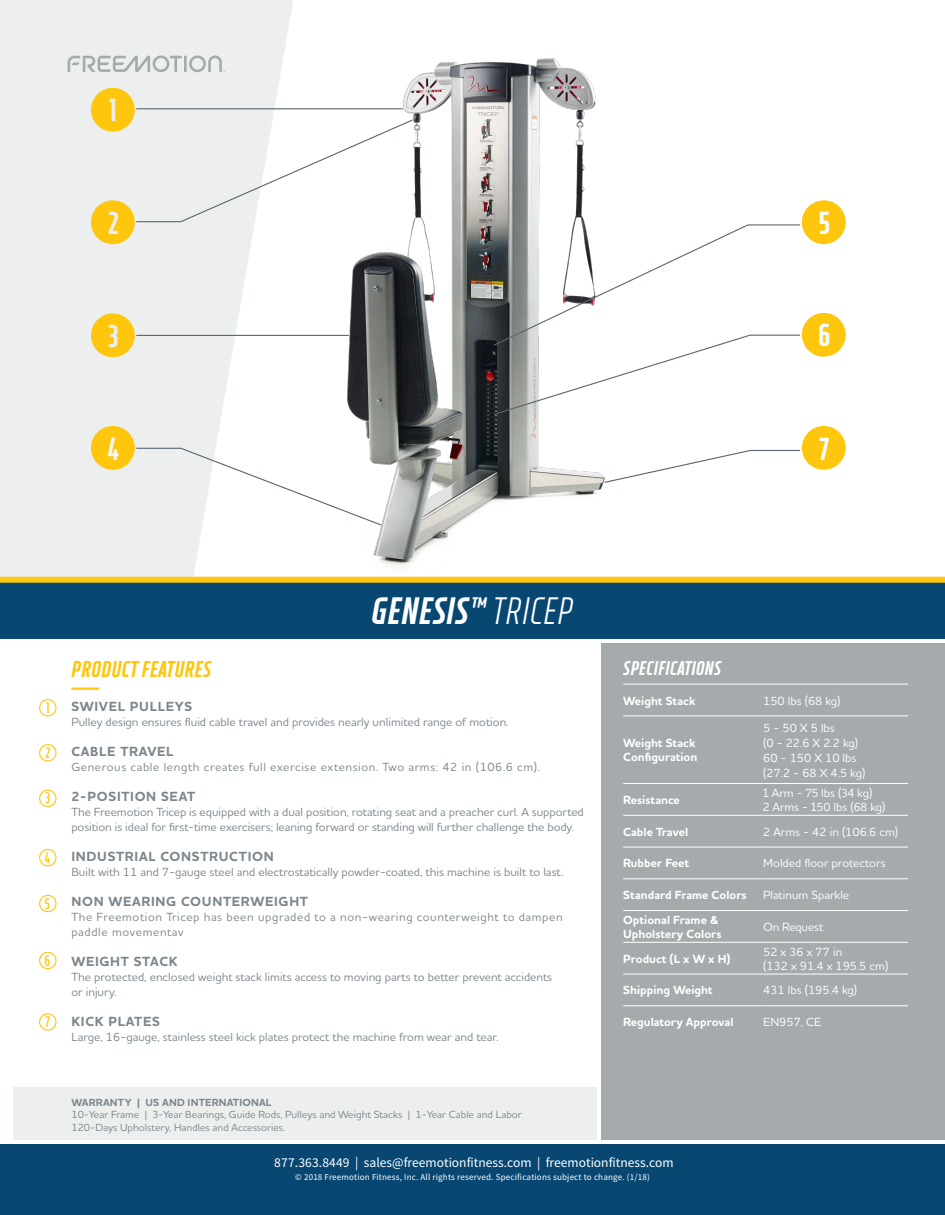
<style>
.page{position:relative;width:945px;height:1215px;background:#fff}
.page>*{position:absolute;margin:0;border:0;box-sizing:border-box;transform-origin:0 0}
.t1{font:italic 900 condensed 37.5px "XXII Neue Norm";letter-spacing:.015em;color:#fff}
.t2{font:900 condensed 31.35px "XXII Neue Norm";color:#edefef}
.t3{font:900 condensed 31.35px "XXII Neue Norm";color:#fff}
.t4{font:900 condensed 31.35px "XXII Neue Norm";color:#f4f5f4}
.t5{font:italic 900 condensed 22.5px "XXII Neue Norm";letter-spacing:.025em;color:#fec60d}
.t6{font:italic 900 condensed 19.5px "XXII Neue Norm";letter-spacing:.025em;color:#fff}
.t7{font:700 condensed 15px "XXII Neue Norm";color:#fec60d}
.t8{font:700 13.5px "Houschka Alt Pro";letter-spacing:.05em;color:#7c868d}
.t9{font:13.5px "Source Sans Pro";color:#fff}
.t10{font:500 12px/15px "Houschka Alt Pro";color:#7c868d}
.t11{font:500 12px/15px "Houschka Alt Pro";color:#fff}
.t12{font:700 12px/14.4px "Houschka Alt Pro";color:#fff}
.t13{font:500 12px/15px "Houschka Alt Pro";letter-spacing:.05em;color:#7c868d}
.t14{font:500 10.5px/12.6px "Houschka Alt Pro";color:#7c868d}
.t15{font:700 10.5px "Houschka Alt Pro";letter-spacing:.015em;color:#7c868d}
.t16{font:9px "Source Sans Pro";letter-spacing:.02em;color:#fff}
.s1{font-weight:400}
</style>
<div class="page">
<svg style="left:0;top:0;width:293px;height:577px;background:#eff1f1"></svg>
<div style="left:0;top:1144px;width:945px;height:71px;background:#074772"></div>
<img style="left:295px;top:58px;width:349px;height:519px">
<hr style="left:133px;top:108px;width:270px;height:1px;background:#5b6670">
<hr style="left:133px;top:335px;width:216px;height:1px;background:#5b6670">
<svg style="left:132px;top:119px;width:282px;height:104px"></svg>
<svg style="left:132px;top:447px;width:251px;height:79px"></svg>
<div style="left:90px;top:87px;width:46px;height:45px;background:#fec60d;border-radius:50%"></div>
<div style="left:89px;top:86px;width:47px;height:47px;border:2px solid #edefef;border-radius:50%"></div>
<div style="left:90px;top:200px;width:46px;height:45px;background:#fec60d;border-radius:50%"></div>
<div style="left:89px;top:199px;width:47px;height:47px;border:2px solid #edefef;border-radius:50%"></div>
<div style="left:90px;top:313px;width:46px;height:45px;background:#fec60d;border-radius:50%"></div>
<div style="left:89px;top:312px;width:47px;height:47px;border:2px solid #edefef;border-radius:50%"></div>
<svg style="left:603px;top:449px;width:197px;height:35px"></svg>
<svg style="left:492px;top:224px;width:308px;height:192px"></svg>
<div style="left:801px;top:200px;width:45px;height:45px;background:#fec60d;border-radius:50%"></div>
<div style="left:800px;top:199px;width:47px;height:47px;border:2px solid #fff;border-radius:50%"></div>
<div style="left:801px;top:312px;width:45px;height:45px;background:#fec60d;border-radius:50%"></div>
<div style="left:800px;top:311px;width:47px;height:47px;border:2px solid #fff;border-radius:50%"></div>
<div style="left:801px;top:425px;width:45px;height:46px;background:#fec60d;border-radius:50%"></div>
<div style="left:800px;top:424px;width:47px;height:47px;border:2px solid #fff;border-radius:50%"></div>
<div style="left:90px;top:425px;width:46px;height:46px;background:#fec60d;border-radius:50%"></div>
<div style="left:89px;top:424px;width:47px;height:47px;border:2px solid #edefef;border-radius:50%"></div>
<svg style="left:68px;top:55px;width:157px;height:17px;background:#d1d5d5"></svg>
<hr style="left:71px;top:688px;width:28px;height:2px;background:#fec60d">
<div style="left:39px;top:790px;width:18px;height:17px;border:1px solid #fec60d;border-radius:50%"></div>
<div style="left:39px;top:849px;width:18px;height:17px;border:1px solid #fec60d;border-radius:50%"></div>
<div style="left:39px;top:895px;width:18px;height:17px;border:1px solid #fec60d;border-radius:50%"></div>
<div style="left:39px;top:952px;width:18px;height:17px;border:1px solid #fec60d;border-radius:50%"></div>
<div style="left:39px;top:1013px;width:18px;height:18px;border:1px solid #fec60d;border-radius:50%"></div>
<div style="left:39px;top:744px;width:18px;height:18px;border:1px solid #fec60d;border-radius:50%"></div>
<div style="left:39px;top:699px;width:18px;height:17px;border:1px solid #fec60d;border-radius:50%"></div>
<div style="left:0;top:583px;width:945px;height:56px;background:#074772"></div>
<div style="left:602px;top:643px;width:343px;height:496px;background:#a5abad"></div>
<div style="left:14px;top:1087px;width:583px;height:52px;background:#edefef"></div>
<hr style="left:623px;top:684px;width:140px;height:1px;background:#fff">
<hr style="left:763px;top:684px;width:145px;height:1px;background:#fff">
<hr style="left:623px;top:715px;width:140px;height:1px;background:#fff">
<hr style="left:763px;top:715px;width:145px;height:1px;background:#fff">
<hr style="left:623px;top:783px;width:140px;height:1px;background:#fff">
<hr style="left:763px;top:783px;width:145px;height:1px;background:#fff">
<hr style="left:623px;top:815px;width:140px;height:1px;background:#fff">
<hr style="left:763px;top:815px;width:145px;height:1px;background:#fff">
<hr style="left:623px;top:847px;width:140px;height:1px;background:#fff">
<hr style="left:763px;top:847px;width:145px;height:1px;background:#fff">
<hr style="left:623px;top:878px;width:140px;height:1px;background:#fff">
<hr style="left:763px;top:878px;width:145px;height:1px;background:#fff">
<hr style="left:623px;top:910px;width:140px;height:1px;background:#fff">
<hr style="left:763px;top:910px;width:145px;height:1px;background:#fff">
<hr style="left:623px;top:942px;width:140px;height:1px;background:#fff">
<hr style="left:763px;top:942px;width:145px;height:1px;background:#fff">
<hr style="left:623px;top:974px;width:140px;height:1px;background:#fff">
<hr style="left:763px;top:974px;width:145px;height:1px;background:#fff">
<hr style="left:623px;top:1005px;width:140px;height:1px;background:#fff">
<hr style="left:763px;top:1005px;width:145px;height:1px;background:#fff">
<div style="left:0;top:577px;width:945px;height:6px;background:#fec60d"></div>
<h2 class="t2" style="left:107px;top:92px;width:14px">1</h2>
<h2 class="t2" style="left:107px;top:204px;width:14px">2</h2>
<h2 class="t2" style="left:107px;top:317px;width:14px">3</h2>
<h2 class="t3" style="left:818px;top:204px;width:14px">5</h2>
<h2 class="t3" style="left:818px;top:317px;width:14px">6</h2>
<h2 class="t4" style="left:107px;top:430px;width:14px">4</h2>
<h2 class="t3" style="left:818px;top:430px;width:14px">7</h2>
<p class="t7" style="left:45px;top:699px;width:7px">1</p>
<p class="t7" style="left:45px;top:744px;width:7px">2</p>
<p class="t7" style="left:45px;top:789px;width:7px">3</p>
<p class="t7" style="left:45px;top:849px;width:7px">4</p>
<p class="t7" style="left:45px;top:895px;width:7px">5</p>
<p class="t7" style="left:45px;top:952px;width:7px">6</p>
<p class="t7" style="left:45px;top:1013px;width:7px">7</p>
<h3 class="t5" style="left:72px;top:656px;width:141px">PRODUCT FEATURES</h3>
<h1 class="t1" style="left:372px;top:588px;width:203px">GENESIS™ <span class="s1">TRICEP</span></h1>
<p class="t8" style="left:71px;top:697px;width:122px">SWIVEL PULLEYS</p>
<p class="t10" style="left:71px;top:714px;width:439px">Pulley design ensures fluid cable travel and provides nearly unlimited range of motion.</p>
<p class="t8" style="left:71px;top:742px;width:104px">CABLE TRAVEL</p>
<p class="t13" style="left:71px;top:759px;width:470px">Generous cable length creates full exercise extension. Two arms: 42 in (106.6 cm).</p>
<p class="t8" style="left:71px;top:787px;width:125px">2-POSITION SEAT</p>
<p class="t10" style="left:71px;top:804px;width:514px">The Freemotion Tricep is equipped with a dual position, rotating seat and a preacher curl. A supported position is ideal for first-time exercisers; leaning forward or standing will further challenge the body.</p>
<p class="t8" style="left:71px;top:847px;width:204px">INDUSTRIAL CONSTRUCTION</p>
<p class="t10" style="left:71px;top:864px;width:494px">Built with 11 and 7-gauge steel and electrostatically powder-coated, this machine is built to last.</p>
<p class="t8" style="left:71px;top:892px;width:238px">NON WEARING COUNTERWEIGHT</p>
<p class="t13" style="left:71px;top:909px;width:493px">The Freemotion Tricep has been upgraded to a non-wearing counterweight to dampen paddle movementav</p>
<p class="t8" style="left:71px;top:952px;width:108px">WEIGHT STACK</p>
<p class="t10" style="left:71px;top:969px;width:482px">The protected, enclosed weight stack limits access to moving parts to better prevent accidents or injury.</p>
<p class="t8" style="left:71px;top:1012px;width:90px">KICK PLATES</p>
<p class="t10" style="left:71px;top:1029px;width:429px">Large, 16-gauge, stainless steel kick plates protect the machine from wear and tear.</p>
<h3 class="t6" style="left:623px;top:656px;width:99px">SPECIFICATIONS</h3>
<p class="t12" style="left:623px;top:694px;width:74px">Weight Stack</p>
<p class="t11" style="left:763px;top:693px;width:79px">150 lbs (68 kg)</p>
<p class="t12" style="left:623px;top:736px;width:76px">Weight Stack<br>Configuration</p>
<p class="t11" style="left:763px;top:720px;width:104px">5 - 50 X 5 lbs<br>(0 - 22.6 X 2.2 kg)<br>60 - 150 X 10 lbs (27.2 - 68 X 4.5 kg)</p>
<p class="t12" style="left:623px;top:793px;width:58px">Resistance</p>
<p class="t11" style="left:763px;top:785px;width:124px;line-height:14.4px">1 Arm - 75 lbs (34 kg)<br>2 Arms - 150 lbs (68 kg)</p>
<p class="t12" style="left:623px;top:825px;width:66px">Cable Travel</p>
<p class="t11" style="left:763px;top:824px;width:136px">2 Arms - 42 in (106.6 cm)</p>
<p class="t12" style="left:623px;top:856px;width:67px">Rubber Feet</p>
<p class="t11" style="left:763px;top:856px;width:124px">Molded floor protectors</p>
<p class="t12" style="left:623px;top:888px;width:125px">Standard Frame Colors</p>
<p class="t11" style="left:763px;top:887px;width:88px">Platinum Sparkle</p>
<p class="t12" style="left:623px;top:913px;width:100px">Optional Frame &amp;<br>Upholstery Colors</p>
<p class="t11" style="left:763px;top:919px;width:62px">On Request</p>
<p class="t12" style="left:623px;top:952px;width:109px">Product (L x W x H)</p>
<p class="t11" style="left:763px;top:944px;width:127px;line-height:14.4px">52 x 36 x 77 in<br>(132 x 91.4 x 195.5 cm)</p>
<p class="t12" style="left:623px;top:983px;width:91px">Shipping Weight</p>
<p class="t11" style="left:763px;top:983px;width:95px">431 lbs (195.4 kg)</p>
<p class="t12" style="left:623px;top:1015px;width:112px">Regulatory Approval</p>
<p class="t11" style="left:763px;top:1015px;width:60px">EN957, CE</p>
<p class="t15" style="left:71px;top:1095px;width:202px">WARRANTY | US AND INTERNATIONAL</p>
<p class="t14" style="left:71px;top:1108px;width:452px">10-Year Frame | 3-Year Bearings, Guide Rods, Pulleys and Weight Stacks | 1-Year Cable and Labor<br>120-Days Upholstery, Handles and Accessories.</p>
<p class="t9" style="left:274px;top:1154px;width:401px">877.363.8449 | sales@freemotionfitness.com | freemotionfitness.com</p>
<p class="t16" style="left:295px;top:1172px;width:356px">© 2018 Freemotion Fitness, Inc. All rights reserved. Specifications subject to change. (1/18)</p>
</div>
